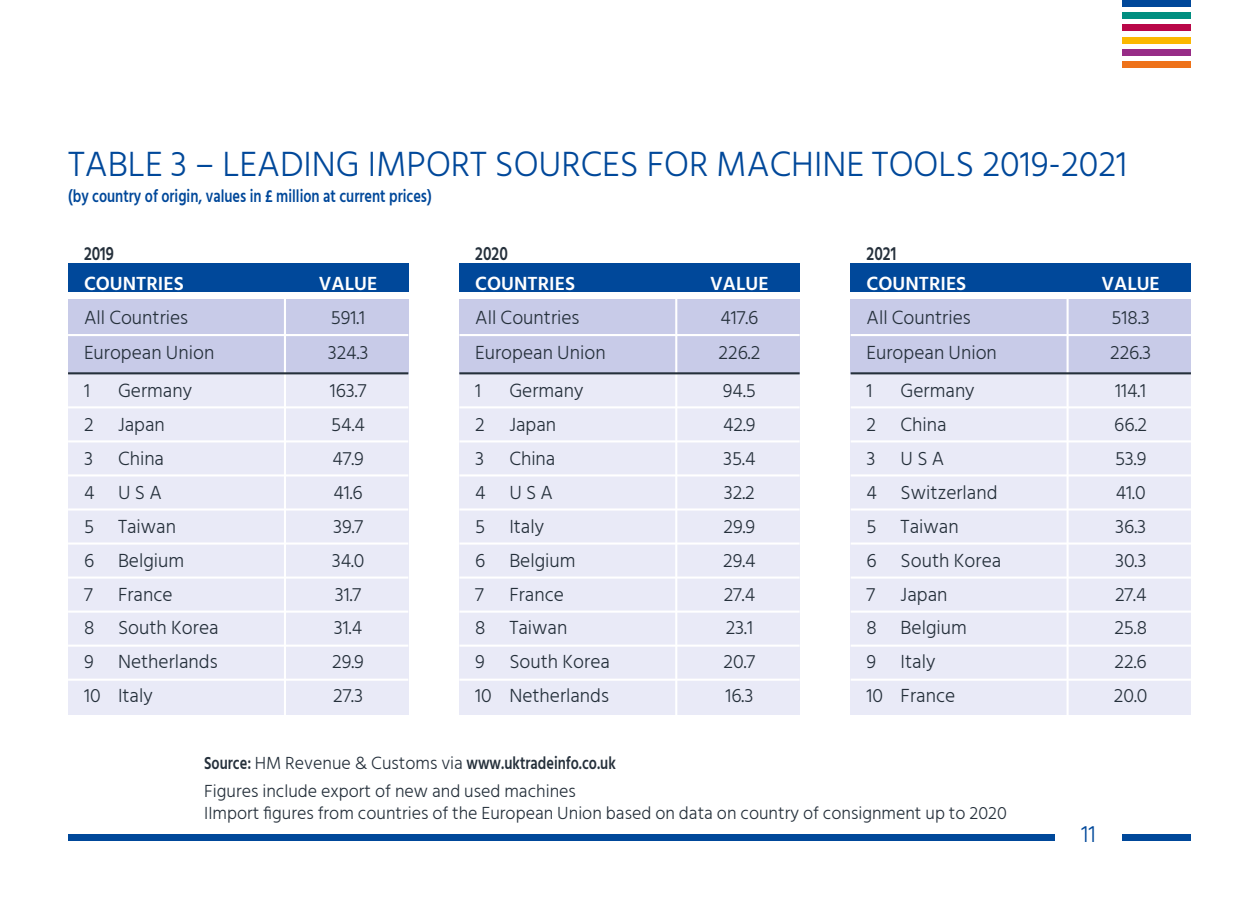
<style>
.page{position:relative;width:1259px;height:902px;background:#fff}
.page>*{position:absolute;margin:0;border:0;box-sizing:border-box;transform-origin:0 0}
.t1{font:300 36px "Hind Siliguri";color:#00489a}
.t2{font:300 24px "Hind Siliguri";color:#00489a}
.t3{font:300 19.5px "Hind Siliguri";color:#25303b}
.t4{font:600 19.5px "Hind Siliguri";color:#fff}
.t5{font:600 19.5px "Hind Siliguri";color:#25303b;scale:.8 1}
.t6{font:300 18px/28.5px "Hind Siliguri";color:#25303b}
.t7{font:600 18px "Hind Siliguri";color:#00489a;scale:.8 1}
.s1{font-weight:600}
</style>
<div class="page">
<div style="left:68px;top:833px;width:986px;height:7px;background:#00489a"></div>
<div style="left:1123px;top:833px;width:68px;height:7px;background:#00489a"></div>
<div style="left:1123px;top:12px;width:68px;height:7px;background:#008e80"></div>
<div style="left:1123px;top:25px;width:68px;height:6px;background:#b90748"></div>
<div style="left:1123px;top:37px;width:68px;height:6px;background:#fbb800"></div>
<div style="left:1123px;top:49px;width:68px;height:7px;background:#972c87"></div>
<div style="left:1123px;top:62px;width:68px;height:6px;background:#ee7219"></div>
<div style="left:1123px;top:0;width:68px;height:6px;background:#00489a"></div>
<div style="left:68px;top:299px;width:340px;height:75px;background:#c8cbe8"></div>
<div style="left:459px;top:299px;width:340px;height:75px;background:#c8cbe8"></div>
<div style="left:850px;top:299px;width:341px;height:75px;background:#c8cbe8"></div>
<div style="left:68px;top:374px;width:340px;height:340px;background:#e9eaf7"></div>
<div style="left:459px;top:374px;width:340px;height:340px;background:#e9eaf7"></div>
<div style="left:850px;top:374px;width:341px;height:340px;background:#e9eaf7"></div>
<hr style="left:68px;top:406px;width:340px;height:2px;background:#fff">
<hr style="left:459px;top:406px;width:340px;height:2px;background:#fff">
<hr style="left:850px;top:406px;width:341px;height:2px;background:#fff">
<hr style="left:68px;top:440px;width:340px;height:2px;background:#fff">
<hr style="left:459px;top:440px;width:340px;height:2px;background:#fff">
<hr style="left:850px;top:440px;width:341px;height:2px;background:#fff">
<hr style="left:68px;top:474px;width:340px;height:2px;background:#fff">
<hr style="left:459px;top:474px;width:340px;height:2px;background:#fff">
<hr style="left:850px;top:474px;width:341px;height:2px;background:#fff">
<hr style="left:68px;top:508px;width:340px;height:2px;background:#fff">
<hr style="left:459px;top:508px;width:340px;height:2px;background:#fff">
<hr style="left:850px;top:508px;width:341px;height:2px;background:#fff">
<hr style="left:68px;top:542px;width:340px;height:2px;background:#fff">
<hr style="left:459px;top:542px;width:340px;height:2px;background:#fff">
<hr style="left:850px;top:542px;width:341px;height:2px;background:#fff">
<hr style="left:68px;top:576px;width:340px;height:2px;background:#fff">
<hr style="left:459px;top:576px;width:340px;height:2px;background:#fff">
<hr style="left:850px;top:576px;width:341px;height:2px;background:#fff">
<hr style="left:68px;top:610px;width:340px;height:2px;background:#fff">
<hr style="left:459px;top:610px;width:340px;height:2px;background:#fff">
<hr style="left:850px;top:610px;width:341px;height:2px;background:#fff">
<hr style="left:68px;top:644px;width:340px;height:2px;background:#fff">
<hr style="left:459px;top:644px;width:340px;height:2px;background:#fff">
<hr style="left:850px;top:644px;width:341px;height:2px;background:#fff">
<hr style="left:68px;top:678px;width:340px;height:2px;background:#fff">
<hr style="left:459px;top:678px;width:340px;height:2px;background:#fff">
<hr style="left:850px;top:678px;width:341px;height:2px;background:#fff">
<hr style="left:284px;top:291px;width:2px;height:425px;background:#fff">
<hr style="left:675px;top:291px;width:2px;height:425px;background:#fff">
<hr style="left:1066px;top:291px;width:2px;height:425px;background:#fff">
<div style="left:68px;top:263px;width:340px;height:28px;background:#00489a"></div>
<div style="left:459px;top:263px;width:340px;height:28px;background:#00489a"></div>
<div style="left:850px;top:263px;width:341px;height:28px;background:#00489a"></div>
<hr style="left:68px;top:372px;width:340px;height:2px;background:#25303b">
<hr style="left:459px;top:372px;width:340px;height:2px;background:#25303b">
<hr style="left:850px;top:372px;width:341px;height:2px;background:#25303b">
<hr style="left:68px;top:334px;width:340px;height:2px;background:#fff">
<hr style="left:459px;top:334px;width:340px;height:2px;background:#fff">
<hr style="left:850px;top:334px;width:341px;height:2px;background:#fff">
<h1 class="t1" style="left:68px;top:143px;width:1060px">TABLE 3 – LEADING IMPORT SOURCES FOR MACHINE TOOLS 2019-2021</h1>
<p class="t7" style="left:68px;top:183px;width:456px">(by country of origin, values in £ million at current prices)</p>
<p class="t5" style="left:84px;top:239px;width:39px">2019</p>
<p class="t4" style="left:84px;top:269px;width:101px">COUNTRIES</p>
<p class="t4" style="left:319px;top:269px;width:60px">VALUE</p>
<p class="t3" style="left:84px;top:306px;width:106px">All Countries</p>
<p class="t3" style="left:331px;top:306px;width:36px">591.1</p>
<p class="t3" style="left:84px;top:340px;width:132px">European Union</p>
<p class="t3" style="left:328px;top:340px;width:42px">324.3</p>
<p class="t3" style="left:84px;top:379px;width:8px">1</p>
<p class="t3" style="left:118px;top:379px;width:76px">Germany</p>
<p class="t3" style="left:330px;top:379px;width:38px">163.7</p>
<p class="t3" style="left:84px;top:413px;width:11px">2</p>
<p class="t3" style="left:118px;top:413px;width:48px">Japan</p>
<p class="t3" style="left:331px;top:413px;width:35px">54.4</p>
<p class="t3" style="left:84px;top:446px;width:10px">3</p>
<p class="t3" style="left:118px;top:446px;width:48px">China</p>
<p class="t3" style="left:332px;top:446px;width:33px">47.9</p>
<p class="t3" style="left:84px;top:480px;width:79px">4 U S A</p>
<p class="t3" style="left:333px;top:480px;width:31px">41.6</p>
<p class="t3" style="left:84px;top:514px;width:94px">5 Taiwan</p>
<p class="t3" style="left:333px;top:514px;width:32px">39.7</p>
<p class="t3" style="left:84px;top:548px;width:102px">6 Belgium</p>
<p class="t3" style="left:332px;top:548px;width:34px">34.0</p>
<p class="t3" style="left:84px;top:582px;width:10px">7</p>
<p class="t3" style="left:118px;top:582px;width:56px">France</p>
<p class="t3" style="left:335px;top:582px;width:28px">31.7</p>
<p class="t3" style="left:84px;top:616px;width:136px">8 South Korea</p>
<p class="t3" style="left:334px;top:616px;width:30px">31.4</p>
<p class="t3" style="left:84px;top:650px;width:135px">9 Netherlands</p>
<p class="t3" style="left:332px;top:650px;width:33px">29.9</p>
<p class="t3" style="left:84px;top:684px;width:70px">10 Italy</p>
<p class="t3" style="left:333px;top:684px;width:31px">27.3</p>
<p class="t5" style="left:475px;top:239px;width:42px">2020</p>
<p class="t4" style="left:475px;top:269px;width:101px">COUNTRIES</p>
<p class="t4" style="left:710px;top:269px;width:60px">VALUE</p>
<p class="t3" style="left:475px;top:306px;width:106px">All Countries</p>
<p class="t3" style="left:720px;top:306px;width:40px">417.6</p>
<p class="t3" style="left:475px;top:340px;width:132px">European Union</p>
<p class="t3" style="left:718px;top:340px;width:43px">226.2</p>
<p class="t3" style="left:475px;top:379px;width:8px">1</p>
<p class="t3" style="left:509px;top:379px;width:76px">Germany</p>
<p class="t3" style="left:723px;top:379px;width:34px">94.5</p>
<p class="t3" style="left:475px;top:413px;width:11px">2</p>
<p class="t3" style="left:509px;top:413px;width:48px">Japan</p>
<p class="t3" style="left:723px;top:413px;width:34px">42.9</p>
<p class="t3" style="left:475px;top:446px;width:10px">3</p>
<p class="t3" style="left:509px;top:446px;width:48px">China</p>
<p class="t3" style="left:723px;top:446px;width:34px">35.4</p>
<p class="t3" style="left:475px;top:480px;width:79px">4 U S A</p>
<p class="t3" style="left:724px;top:480px;width:32px">32.2</p>
<p class="t3" style="left:475px;top:514px;width:70px">5 Italy</p>
<p class="t3" style="left:723px;top:514px;width:33px">29.9</p>
<p class="t3" style="left:475px;top:548px;width:102px">6 Belgium</p>
<p class="t3" style="left:723px;top:548px;width:34px">29.4</p>
<p class="t3" style="left:475px;top:582px;width:10px">7</p>
<p class="t3" style="left:509px;top:582px;width:56px">France</p>
<p class="t3" style="left:723px;top:582px;width:33px">27.4</p>
<p class="t3" style="left:475px;top:616px;width:94px">8 Taiwan</p>
<p class="t3" style="left:725px;top:616px;width:29px">23.1</p>
<p class="t3" style="left:475px;top:650px;width:136px">9 South Korea</p>
<p class="t3" style="left:723px;top:650px;width:33px">20.7</p>
<p class="t3" style="left:475px;top:684px;width:135px">10 Netherlands</p>
<p class="t3" style="left:725px;top:684px;width:29px">16.3</p>
<p class="t5" style="left:866px;top:239px;width:39px">2021</p>
<p class="t4" style="left:866px;top:269px;width:101px">COUNTRIES</p>
<p class="t4" style="left:1101px;top:269px;width:60px">VALUE</p>
<p class="t3" style="left:866px;top:306px;width:106px">All Countries</p>
<p class="t3" style="left:1111px;top:306px;width:40px">518.3</p>
<p class="t3" style="left:866px;top:340px;width:132px">European Union</p>
<p class="t3" style="left:1110px;top:340px;width:43px">226.3</p>
<p class="t3" style="left:866px;top:379px;width:8px">1</p>
<p class="t3" style="left:900px;top:379px;width:76px">Germany</p>
<p class="t3" style="left:1115px;top:379px;width:33px">114.1</p>
<p class="t3" style="left:866px;top:413px;width:11px">2</p>
<p class="t3" style="left:900px;top:413px;width:48px">China</p>
<p class="t3" style="left:1114px;top:413px;width:34px">66.2</p>
<p class="t3" style="left:866px;top:446px;width:10px">3</p>
<p class="t3" style="left:900px;top:446px;width:45px">U S A</p>
<p class="t3" style="left:1115px;top:446px;width:33px">53.9</p>
<p class="t3" style="left:866px;top:480px;width:132px">4 Switzerland</p>
<p class="t3" style="left:1115px;top:480px;width:31px">41.0</p>
<p class="t3" style="left:866px;top:514px;width:94px">5 Taiwan</p>
<p class="t3" style="left:1115px;top:514px;width:32px">36.3</p>
<p class="t3" style="left:866px;top:548px;width:136px">6 South Korea</p>
<p class="t3" style="left:1115px;top:548px;width:33px">30.3</p>
<p class="t3" style="left:866px;top:582px;width:10px">7</p>
<p class="t3" style="left:900px;top:582px;width:48px">Japan</p>
<p class="t3" style="left:1115px;top:582px;width:33px">27.4</p>
<p class="t3" style="left:866px;top:616px;width:102px">8 Belgium</p>
<p class="t3" style="left:1114px;top:616px;width:34px">25.8</p>
<p class="t3" style="left:866px;top:650px;width:70px">9 Italy</p>
<p class="t3" style="left:1114px;top:650px;width:34px">22.6</p>
<p class="t3" style="left:866px;top:684px;width:90px">10 France</p>
<p class="t3" style="left:1114px;top:684px;width:35px">20.0</p>
<p class="t6" style="left:204px;top:748px;width:413px"><span class="s1">Source:</span> HM Revenue &amp; Customs via <span class="s1">www.uktradeinfo.co.uk<br></span>Figures include export of new and used machines</p>
<p class="t6" style="left:204px;top:798px;width:804px">IImport figures from countries of the European Union based on data on country of consignment up to 2020</p>
<p class="t2" style="left:1081px;top:819px;width:16px">11</p>
</div>
